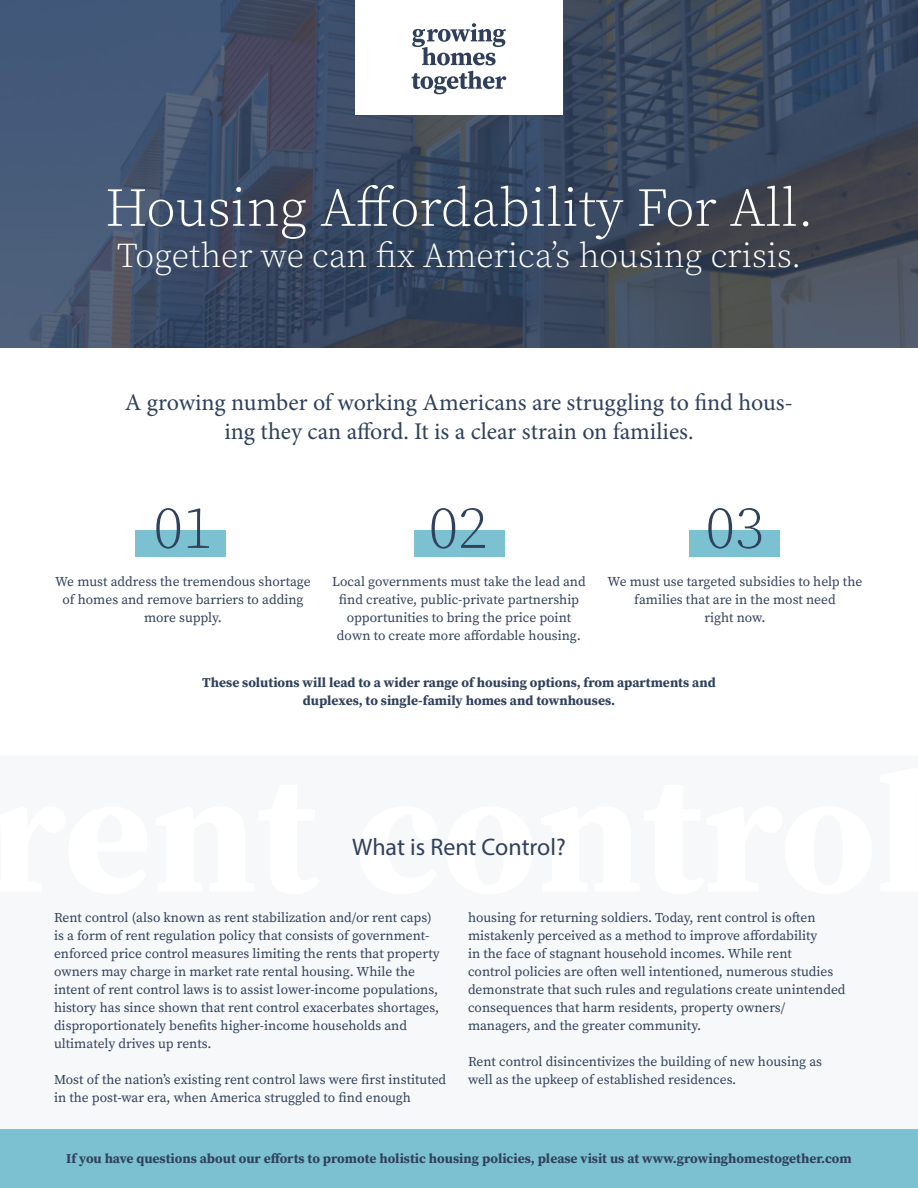
<style>
.page{position:relative;width:918px;height:1188px;background:#fff}
.page>*{position:absolute;margin:0;border:0;box-sizing:border-box;transform-origin:0 0}
.t1{font:300 60px "Source Serif Pro";color:#30425d}
.t2{font:300 54px "Source Serif Pro";color:#fff}
.t3{font:300 34.5px "Source Serif Pro";color:#fff}
.t4{font:24px/28.8px "Minion Pro";letter-spacing:-.005em;color:#30415d;text-align:center}
.t5{font:24px "Myriad Pro";color:#30415d}
.t6{font:13.5px/18px "Source Serif Pro";color:#30415d}
.t7{font:700 13.5px/18px "Source Serif Pro";color:#30415d;text-align:center}
</style>
<div class="page">
<div style="left:0;top:755px;width:918px;height:375px;background:#f7f8f9"></div>
<div style="left:135px;top:530px;width:91px;height:26px;background:#7cc1d1"></div>
<div style="left:414px;top:530px;width:90px;height:26px;background:#7cc1d1"></div>
<div style="left:690px;top:530px;width:90px;height:26px;background:#7cc1d1"></div>
<img style="left:0;top:0;width:918px;height:348px">
<div style="left:356px;top:0;width:207px;height:114px;background:#fff"></div>
<svg style="left:412px;top:23px;width:94px;height:42px"></svg>
<svg style="left:412px;top:71px;width:94px;height:23px"></svg>
<div style="left:0;top:1130px;width:918px;height:58px;background:#7cc1d1"></div>
<h2 class="t2" style="left:105px;top:170px;width:710px">Housing Affordability For All.</h2>
<h3 class="t3" style="left:117px;top:231px;width:686px">Together we can fix America’s housing crisis.</h3>
<h3 class="t4" style="left:125px;top:388px;width:670px">A growing number of working Americans are struggling to find hous&shy;ing they can afford. It is a clear strain on families.</h3>
<h1 class="t1" style="left:153px;top:486px;width:61px">01</h1>
<h1 class="t1" style="left:429px;top:486px;width:61px">02</h1>
<h1 class="t1" style="left:705px;top:486px;width:61px">03</h1>
<p class="t6" style="left:55px;top:573px;width:257px;text-align:center">We must address the tremendous shortage of homes and remove barriers to adding more supply.</p>
<p class="t6" style="left:332px;top:573px;width:255px;text-align:center">Local governments must take the lead and find creative, public-private partnership opportunities to bring the price point down to create more affordable housing.</p>
<p class="t7" style="left:202px;top:673px;width:515px">These solutions will lead to a wider range of housing options, from apartments and duplexes, to single-family homes and townhouses.</p>
<p class="t6" style="left:608px;top:573px;width:256px;text-align:center">We must use targeted subsidies to help the families that are in the most need<br>right now.</p>
<h3 class="t5" style="left:352px;top:832px;width:215px">What is Rent Control?</h3>
<p class="t6" style="left:54px;top:908px;width:387px">Rent control (also known as rent stabilization and/or rent caps) is a form of rent regulation policy that consists of government&shy;enforced price control measures limiting the rents that property owners may charge in market rate rental housing. While the intent of rent control laws is to assist lower-income populations, history has since shown that rent control exacerbates shortages, disproportionately benefits higher-income households and ultimately drives up rents.</p>
<p class="t6" style="left:54px;top:1070px;width:394px">Most of the nation’s existing rent control laws were first instituted in the post-war era, when America struggled to find enough</p>
<p class="t6" style="left:468px;top:908px;width:379px">housing for returning soldiers. Today, rent control is often mistakenly perceived as a method to improve affordability<br>in the face of stagnant household incomes. While rent<br>control policies are often well intentioned, numerous studies demonstrate that such rules and regulations create unintended consequences that harm residents, property owners/ managers, and the greater community.</p>
<p class="t6" style="left:468px;top:1052px;width:356px">Rent control disincentivizes the building of new housing as well as the upkeep of established residences.</p>
<p class="t7" style="left:66px;top:1149px;width:787px">If you have questions about our efforts to promote holistic housing policies, please visit us at www.growinghomestogether.com</p>
</div>
